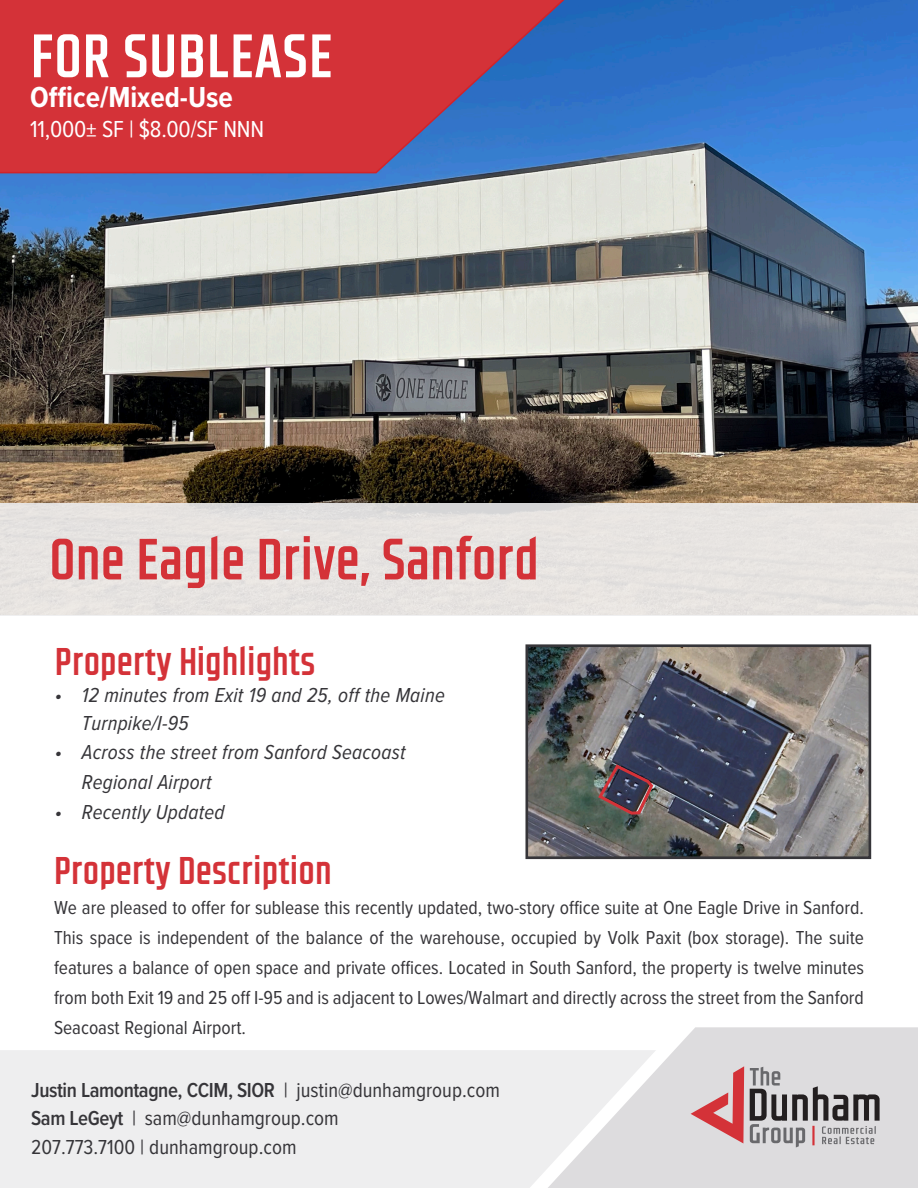
<style>
.page{position:relative;width:918px;height:1188px;background:#fff}
.page>*{position:absolute;margin:0;border:0;box-sizing:border-box;transform-origin:0 0}
.t1{font:700 57px "CC Space Race";letter-spacing:.01em;color:#fff}
.t2{font:700 54px "CC Space Race";color:#d43238}
.t3{font:700 36px "CC Space Race";color:#d43238}
.t4{font:700 30px "Proxima Nova Cond";color:#fff}
.t5{font:24px "Proxima Nova Cond";letter-spacing:-.01em;color:#fff}
.t6{font:italic 21px/28.5px "Proxima Nova Cond";letter-spacing:.01em;color:#363539}
.t7{font:21px "Proxima Nova Cond";color:#363539}
.t8{font:600 21px "Proxima Nova Cond";letter-spacing:-.02em;color:#363539}
.t9{font:19.5px/30px "Proxima Nova Cond";color:#363539;text-align:justify}
.s1{font-weight:400}
.s2{font-weight:600}
</style>
<div class="page">
<img style="left:0;top:0;width:918px;height:503px">
<img style="left:529px;top:648px;width:338px;height:207px">
<div style="left:525px;top:644px;width:346px;height:215px;border:3px solid #363539"></div>
<div style="left:0;top:503px;width:918px;height:113px;background:#e7e4e1"></div>
<svg style="left:0;top:0;width:603px;height:174px;background:#b04057"></svg>
<div style="left:656px;top:1027px;width:262px;height:161px;background:#dddcde"></div>
<svg style="left:0;top:1050px;width:656px;height:138px;background:#ededee"></svg>
<svg style="left:691px;top:1066px;width:53px;height:77px;background:#d99da0"></svg>
<svg style="left:750px;top:1067px;width:130px;height:80px;background:#adabad"></svg>
<hr style="left:812px;top:1126px;width:3px;height:19px;background:#d43238">
<img style="left:596px;top:762px;width:59px;height:54px">
<p class="t1" style="left:30px;top:12px;width:304px">FOR SUBLEASE</p>
<p class="t4" style="left:30px;top:75px;width:204px">Office/Mixed-Use</p>
<p class="t5" style="left:30px;top:112px;width:235px">11,000± SF | $8.00/SF NNN</p>
<p class="t2" style="left:49px;top:517px;width:491px">One Eagle Drive, Sanford</p>
<p class="t3" style="left:55px;top:634px;width:262px">Property Highlights</p>
<p class="t6" style="left:82px;top:680px;width:364px;text-indent:-27px">• 12 minutes from Exit 19 and 25, off the Maine<br>Turnpike/I-95</p>
<p class="t6" style="left:82px;top:736px;width:325px;line-height:30px;text-indent:-27px">• Across the street from Sanford Seacoast<br>Regional Airport</p>
<p class="t6" style="left:55px;top:797px;width:171px">• Recently Updated</p>
<p class="t3" style="left:54px;top:842px;width:279px">Property Description</p>
<p class="t9" style="left:54px;top:892px;width:812px">We are pleased to offer for sublease this recently updated, two-story office suite at One Eagle Drive in Sanford.<br>This space is independent of the balance of the warehouse, occupied by Volk Paxit (box storage). The suite features a balance of open space and private offices. Located in South Sanford, the property is twelve minutes from both Exit 19 and 25 off I-95 and is adjacent to Lowes/Walmart and directly across the street from the Sanford Seacoast Regional Airport.</p>
<p class="t8" style="left:31px;top:1075px;width:470px">Justin Lamontagne, CCIM, SIOR <span class="s1">| justin@dunhamgroup.com</span></p>
<p class="t7" style="left:31px;top:1103px;width:309px"><span class="s2">Sam LeGeyt</span> | sam@dunhamgroup.com</p>
<p class="t7" style="left:31px;top:1132px;width:267px">207.773.7100 | dunhamgroup.com</p>
</div>
